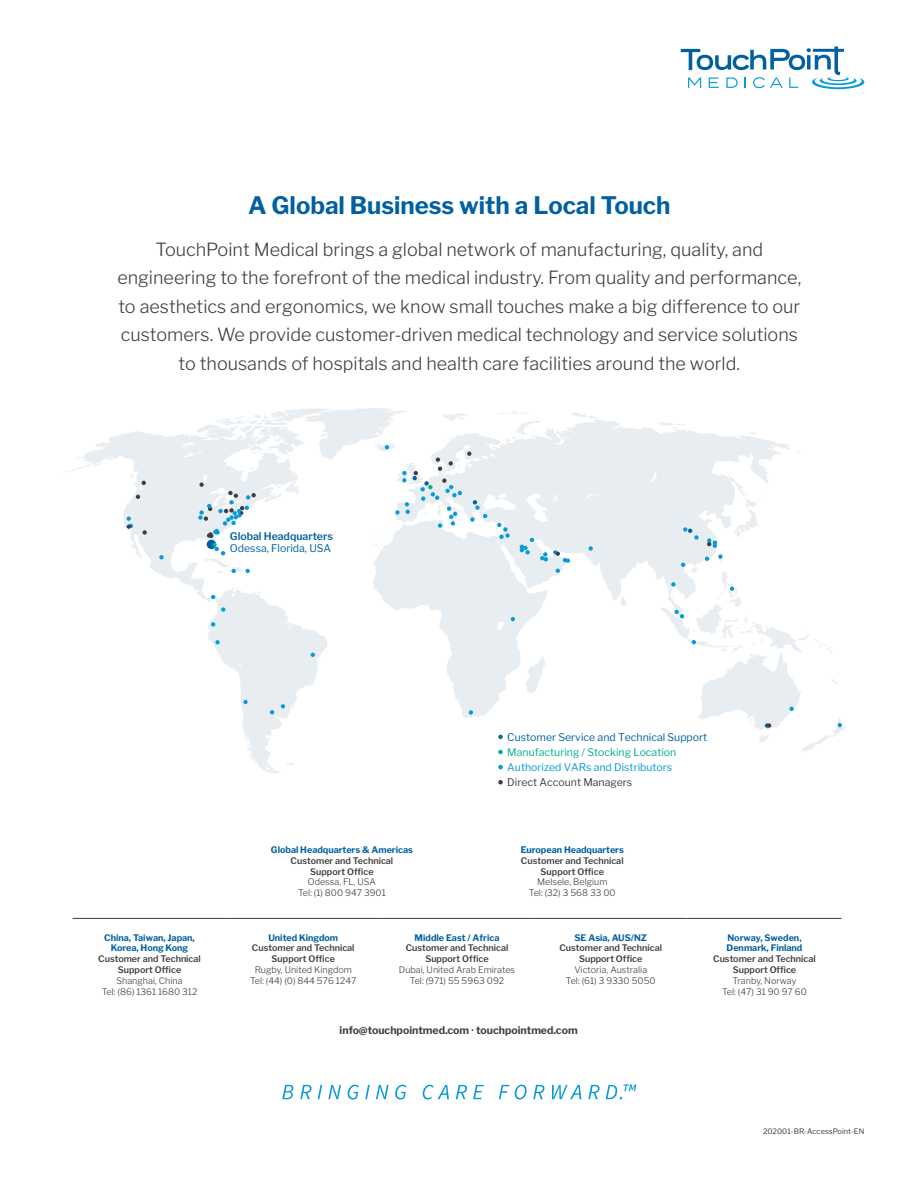
<style>
.page{position:relative;width:918px;height:1188px;background:#fff}
.page>*{position:absolute;margin:0;border:0;box-sizing:border-box;transform-origin:0 0}
.t1{font:700 24px "Libre Franklin";color:#0060a0}
.t2{font:300 18px/28.5px "Libre Franklin";color:#3e3e3f;text-align:center}
.t3{font:10.5px "Libre Franklin";color:#0060a0}
.t4{font:700 10.5px "Libre Franklin";color:#3e3e3f}
.t5{font:10.5px "Libre Franklin";color:#01af8e}
.t6{font:10.5px "Libre Franklin";color:#069ad9}
.t7{font:10.5px "Libre Franklin";color:#3e3e3f}
.t8{font:600 10.5px "Libre Franklin";color:#0060a0}
.t9{font:300 9px/10.8px "Libre Franklin";color:#3e3e3f;text-align:center}
.t10{font:600 9px/10.8px "Libre Franklin";color:#3e3e3f;text-align:center}
.t11{font:700 9px/10.8px "Libre Franklin";color:#0060a0;text-align:center}
.t12{font:7.5px "Libre Franklin";color:#3e3e3f}
</style>
<div class="page">
<svg style="left:681px;top:46px;width:183px;height:43px"></svg>
<svg style="left:807px;top:55px;width:4px;height:14px"></svg>
<svg style="left:282px;top:1085px;width:11px;height:14px"></svg>
<svg style="left:300px;top:1085px;width:12px;height:14px"></svg>
<svg style="left:318px;top:1085px;width:4px;height:14px"></svg>
<svg style="left:328px;top:1085px;width:13px;height:14px"></svg>
<svg style="left:348px;top:1085px;width:11px;height:14px"></svg>
<svg style="left:365px;top:1085px;width:5px;height:14px"></svg>
<svg style="left:376px;top:1085px;width:13px;height:14px"></svg>
<svg style="left:395px;top:1085px;width:11px;height:14px"></svg>
<svg style="left:423px;top:1085px;width:26px;height:14px"></svg>
<svg style="left:456px;top:1085px;width:11px;height:14px"></svg>
<svg style="left:473px;top:1085px;width:11px;height:14px"></svg>
<svg style="left:499px;top:1085px;width:28px;height:14px"></svg>
<svg style="left:533px;top:1085px;width:11px;height:14px"></svg>
<svg style="left:552px;top:1085px;width:29px;height:14px"></svg>
<svg style="left:588px;top:1085px;width:12px;height:14px"></svg>
<svg style="left:606px;top:1084px;width:30px;height:15px"></svg>
<hr style="left:73px;top:918px;width:153px;height:1px;background:#3e3e3f">
<hr style="left:226px;top:918px;width:154px;height:1px;background:#3e3e3f">
<hr style="left:380px;top:918px;width:154px;height:1px;background:#3e3e3f">
<hr style="left:534px;top:918px;width:154px;height:1px;background:#3e3e3f">
<hr style="left:688px;top:918px;width:153px;height:1px;background:#3e3e3f">
<svg style="left:242px;top:679px;width:605px;height:95px"></svg>
<svg style="left:82px;top:408px;width:750px;height:310px"></svg>
<svg style="left:130px;top:530px;width:701px;height:122px"></svg>
<svg style="left:203px;top:530px;width:546px;height:90px"></svg>
<svg style="left:281px;top:704px;width:4px;height:4px"></svg>
<svg style="left:270px;top:710px;width:4px;height:4px"></svg>
<svg style="left:243px;top:700px;width:5px;height:4px"></svg>
<svg style="left:211px;top:622px;width:4px;height:5px"></svg>
<svg style="left:311px;top:653px;width:4px;height:4px"></svg>
<svg style="left:215px;top:640px;width:5px;height:4px"></svg>
<svg style="left:221px;top:607px;width:4px;height:5px"></svg>
<svg style="left:211px;top:595px;width:4px;height:4px"></svg>
<svg style="left:159px;top:555px;width:5px;height:4px"></svg>
<svg style="left:142px;top:530px;width:5px;height:5px"></svg>
<svg style="left:136px;top:495px;width:4px;height:4px"></svg>
<svg style="left:231px;top:569px;width:5px;height:4px"></svg>
<svg style="left:246px;top:569px;width:4px;height:4px"></svg>
<svg style="left:469px;top:710px;width:4px;height:5px"></svg>
<svg style="left:511px;top:617px;width:4px;height:4px"></svg>
<svg style="left:671px;top:582px;width:5px;height:5px"></svg>
<svg style="left:674px;top:610px;width:10px;height:8px"></svg>
<svg style="left:692px;top:640px;width:4px;height:4px"></svg>
<svg style="left:730px;top:587px;width:4px;height:4px"></svg>
<svg style="left:789px;top:707px;width:5px;height:4px"></svg>
<svg style="left:838px;top:723px;width:4px;height:4px"></svg>
<svg style="left:765px;top:723px;width:6px;height:5px"></svg>
<svg style="left:324px;top:408px;width:467px;height:165px"></svg>
<svg style="left:142px;top:481px;width:4px;height:4px"></svg>
<svg style="left:127px;top:516px;width:6px;height:13px"></svg>
<svg style="left:198px;top:482px;width:58px;height:73px"></svg>
<svg style="left:498px;top:735px;width:5px;height:4px"></svg>
<svg style="left:498px;top:750px;width:5px;height:4px"></svg>
<svg style="left:498px;top:765px;width:5px;height:4px"></svg>
<svg style="left:498px;top:780px;width:5px;height:5px"></svg>
<h1 class="t1" style="left:248px;top:191px;width:424px">A Global Business with a Local Touch</h1>
<p class="t2" style="left:117px;top:235px;width:685px">TouchPoint Medical brings a global network of manufacturing, quality, and engineering to the forefront of the medical industry. From quality and performance, to aesthetics and ergonomics, we know small touches make a big difference to our customers. We provide customer-driven medical technology and service solutions to thousands of hospitals and health care facilities around the world.</p>
<p class="t8" style="left:230px;top:530px;width:105px">Global Headquarters</p>
<p class="t3" style="left:230px;top:542px;width:103px">Odessa, Florida, USA</p>
<p class="t11" style="left:104px;top:932px;width:92px">China, Taiwan, Japan,<br>Korea, Hong Kong</p>
<p class="t10" style="left:98px;top:954px;width:104px">Customer and Technical<br>Support Office</p>
<p class="t9" style="left:102px;top:975px;width:97px">Shanghai, China<br>Tel: (86) 1361 1680 312</p>
<p class="t11" style="left:271px;top:844px;width:144px">Global Headquarters &amp; Americas</p>
<p class="t10" style="left:291px;top:855px;width:104px">Customer and Technical<br>Support Office</p>
<p class="t9" style="left:298px;top:877px;width:89px">Odessa, FL, USA<br>Tel: (1) 800 947 3901</p>
<p class="t3" style="left:507px;top:731px;width:201px">Customer Service and Technical Support</p>
<p class="t5" style="left:507px;top:746px;width:171px">Manufacturing / Stocking Location</p>
<p class="t6" style="left:507px;top:761px;width:167px">Authorized VARs and Distributors</p>
<p class="t7" style="left:507px;top:776px;width:127px">Direct Account Managers</p>
<p class="t11" style="left:521px;top:844px;width:105px">European Headquarters</p>
<p class="t10" style="left:521px;top:855px;width:104px">Customer and Technical<br>Support Office</p>
<p class="t9" style="left:529px;top:877px;width:88px">Melsele, Belgium<br>Tel: (32) 3 568 33 00</p>
<p class="t11" style="left:268px;top:932px;width:71px">United Kingdom</p>
<p class="t10" style="left:252px;top:943px;width:104px">Customer and Technical<br>Support Office</p>
<p class="t9" style="left:250px;top:964px;width:108px">Rugby, United Kingdom<br>Tel: (44) (0) 844 576 1247</p>
<p class="t11" style="left:415px;top:932px;width:86px">Middle East / Africa</p>
<p class="t10" style="left:406px;top:943px;width:104px">Customer and Technical<br>Support Office</p>
<p class="t9" style="left:399px;top:964px;width:118px">Dubai, United Arab Emirates<br>Tel: (971) 55 5963 092</p>
<p class="t11" style="left:575px;top:932px;width:74px">SE Asia, AUS/NZ</p>
<p class="t10" style="left:559px;top:943px;width:104px">Customer and Technical<br>Support Office</p>
<p class="t9" style="left:566px;top:964px;width:91px">Victoria, Australia<br>Tel: (61) 3 9330 5050</p>
<p class="t4" style="left:340px;top:1024px;width:240px">info@touchpointmed.com · touchpointmed.com</p>
<p class="t11" style="left:727px;top:932px;width:77px;text-align:left">Norway, Sweden,<br>Denmark, Finland</p>
<p class="t10" style="left:713px;top:954px;width:104px">Customer and Technical<br>Support Office</p>
<p class="t9" style="left:722px;top:975px;width:86px">Tranby, Norway<br>Tel: (47) 31 90 97 60</p>
<p class="t12" style="left:763px;top:1127px;width:103px">202001-BR-AccessPoint-EN</p>
</div>
